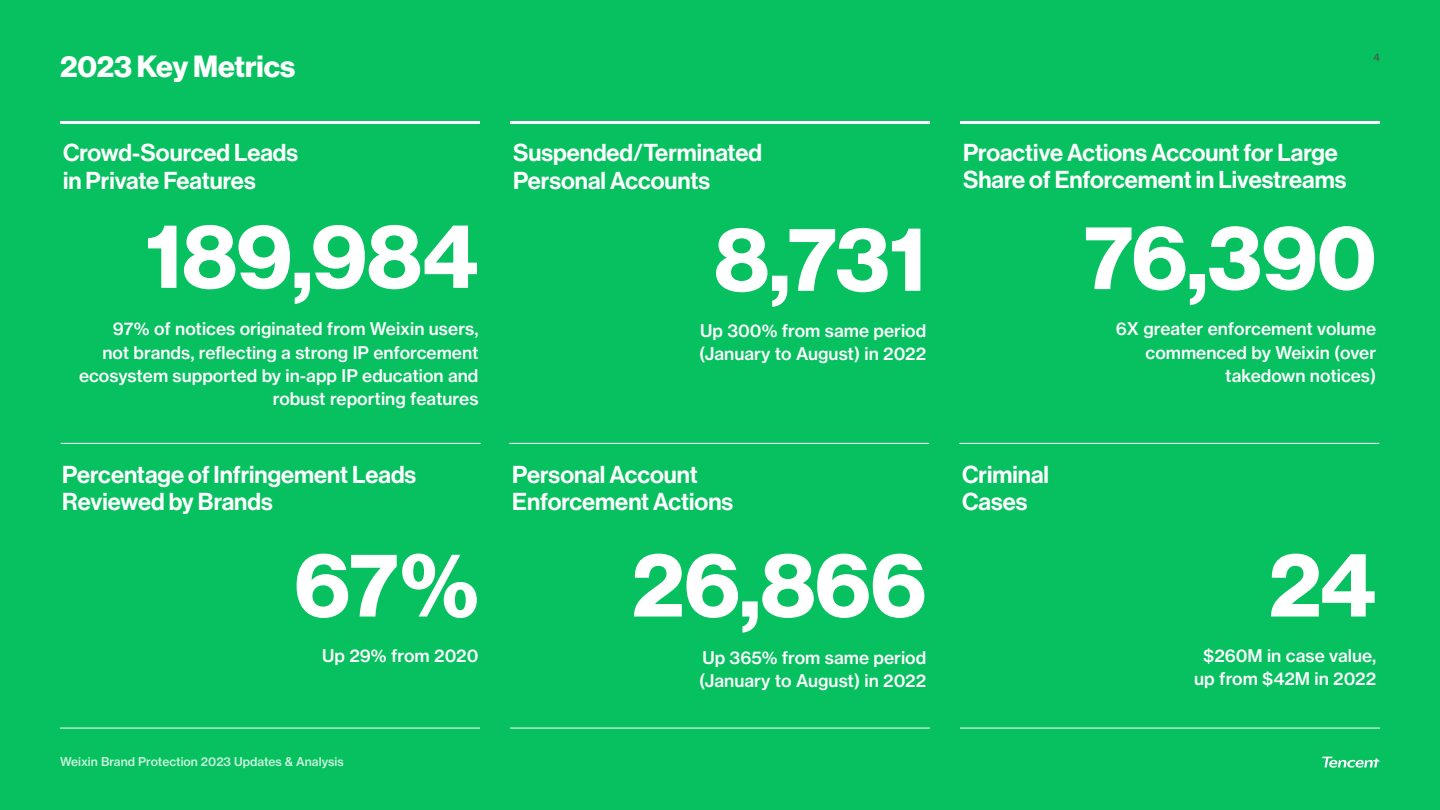
<style>
.page{position:relative;width:1440px;height:810px;background:#07c160}
.page>*{position:absolute;margin:0;border:0;box-sizing:border-box;transform-origin:0 0}
.t1{font:700 90px "Haas Grot Disp 75";color:#fff}
.t2{font:700 30px "Haas Grot Disp 75";color:#fff}
.t3{font:500 24px/27.8px "Haas Grot Disp 65";color:#fff}
.t4{font:500 17.25px/23.2px "Haas Grot Text 65";color:#fff;text-align:right}
.t5{font:500 12px "Haas Grot Text 65";color:#fff}
.t6{font:500 10.5px "Haas Grot Text 65";color:#4c4c4c}
</style>
<div class="page">
<svg style="left:1322px;top:757px;width:58px;height:11px"></svg>
<hr style="left:61px;top:443px;width:420px;height:1px;background:#fff">
<hr style="left:509px;top:443px;width:420px;height:1px;background:#fff">
<hr style="left:959px;top:443px;width:420px;height:1px;background:#fff">
<hr style="left:60px;top:728px;width:420px;height:1px;background:#fff">
<hr style="left:510px;top:728px;width:420px;height:1px;background:#fff">
<hr style="left:960px;top:728px;width:420px;height:1px;background:#fff">
<hr style="left:60px;top:121px;width:420px;height:2px;background:#fff">
<hr style="left:510px;top:121px;width:420px;height:2px;background:#fff">
<hr style="left:960px;top:121px;width:420px;height:2px;background:#fff">
<h2 class="t2" style="left:60px;top:49px;width:237px">2023 Key Metrics</h2>
<h3 class="t3" style="left:63px;top:139px;width:237px">Crowd-Sourced Leads in Private Features</h3>
<h1 class="t1" style="left:146px;top:204px;width:334px">189,984</h1>
<p class="t4" style="left:79px;top:318px;width:401px">97% of notices originated from Weixin users,<br>not brands, reflecting a strong IP enforcement ecosystem supported by in-app IP education and robust reporting features</p>
<h3 class="t3" style="left:62px;top:461px;width:355px">Percentage of Infringement Leads<br>Reviewed by Brands</h3>
<h1 class="t1" style="left:294px;top:532px;width:186px">67%</h1>
<p class="t4" style="left:322px;top:644px;width:158px">Up 29% from 2020</p>
<p class="t5" style="left:60px;top:754px;width:285px">Weixin Brand Protection 2023 Updates &amp; Analysis</p>
<h3 class="t3" style="left:513px;top:139px;width:251px">Suspended/Terminated<br>Personal Accounts</h3>
<h1 class="t1" style="left:714px;top:207px;width:213px">8,731</h1>
<p class="t4" style="left:699px;top:319px;width:228px;text-align:left">Up 300% from same period (January to August) in 2022</p>
<h3 class="t3" style="left:512px;top:461px;width:222px">Personal Account<br>Enforcement Actions</h3>
<h1 class="t1" style="left:632px;top:532px;width:296px">26,866</h1>
<p class="t4" style="left:699px;top:646px;width:228px;text-align:left">Up 365% from same period (January to August) in 2022</p>
<p class="t6" style="left:1373px;top:51px;width:8px">4</p>
<h3 class="t3" style="left:963px;top:139px;width:385px">Proactive Actions Account for Large<br>Share of Enforcement in Livestreams</h3>
<h1 class="t1" style="left:1084px;top:205px;width:293px">76,390</h1>
<h3 class="t3" style="left:962px;top:461px;width:88px">Criminal<br>Cases</h3>
<p class="t4" style="left:1116px;top:317px;width:262px">6X greater enforcement volume commenced by Weixin (over takedown notices)</p>
<h1 class="t1" style="left:1269px;top:532px;width:109px">24</h1>
<p class="t4" style="left:1194px;top:644px;width:183px;text-align:center">$260M in case value, up from $42M in 2022</p>
</div>
